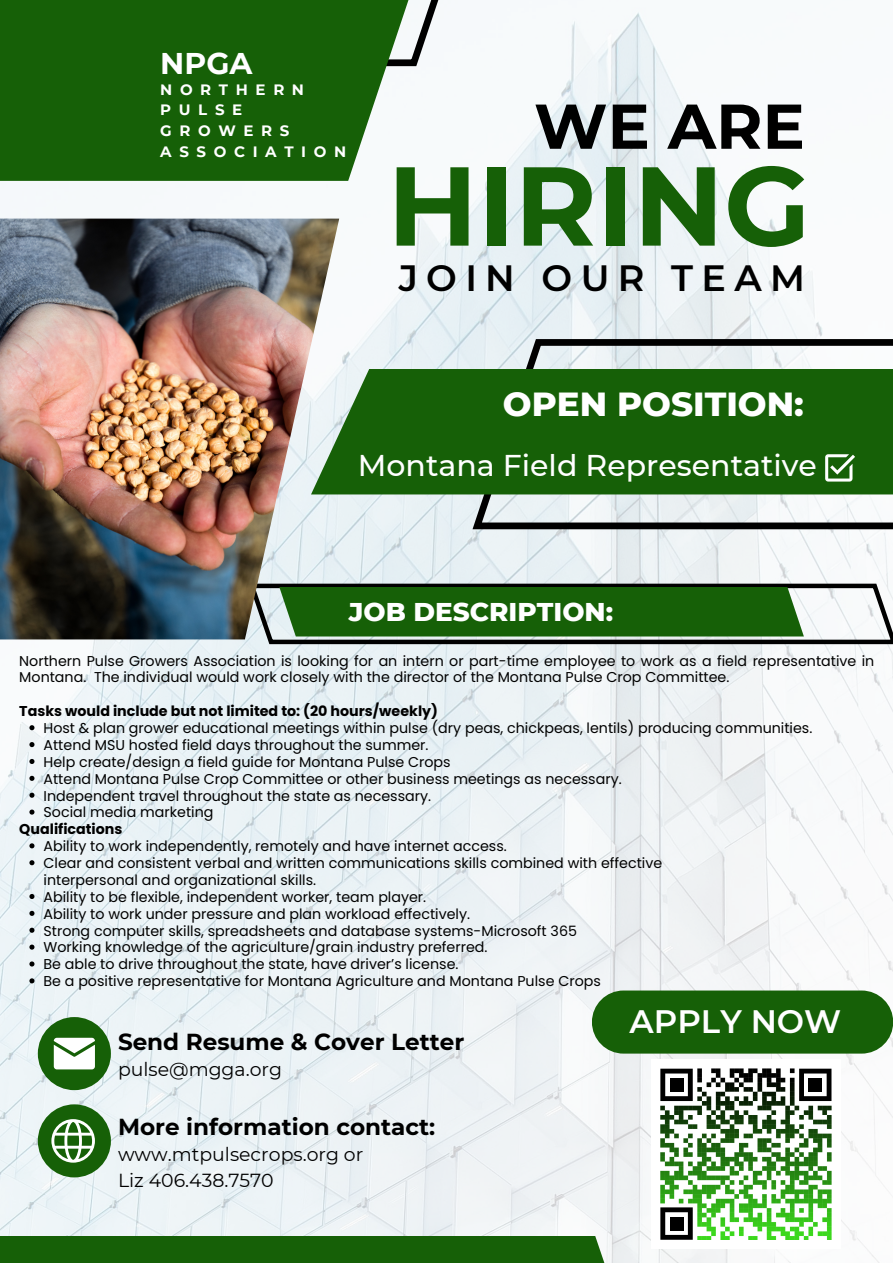
<style>
.page{position:relative;width:893px;height:1263px;background:#fff}
.page>*{position:absolute;margin:0;border:0;box-sizing:border-box;transform-origin:0 0}
.t1{font:700 111.9px "Montserrat";color:#166007}
.t2{font:700 63.15px "Montserrat";color:#000}
.t3{font:600 36.53px "Montserrat";letter-spacing:.23em;color:#000}
.t4{font:800 34.05px "Montserrat";color:#fff}
.t5{font:600 32.4px "Montserrat";color:#fffeff}
.t6{font:500 30px "Montserrat";color:#fff}
.t7{font:700 29.92px "Montserrat";color:#fff}
.t8{font:800 26.25px "Montserrat";color:#fff}
.t9{font:700 23.1px "Montserrat";color:#000}
.t10{font:18.9px/26px "Montserrat";color:#000}
.t11{font:700 15px/20.9px "Montserrat";letter-spacing:.51em;color:#fff}
.t12{font:14.25px/16.9px "Poppins";color:#000}
.t13{font:700 14.25px "Poppins";color:#000}
</style>
<div class="page">
<img style="left:0;top:12px;width:893px;height:1251px">
<svg style="left:415px;top:0;width:65px;height:66px"></svg>
<div style="left:0;top:0;width:415px;height:181px;background:#166007"></div>
<svg style="left:472px;top:339px;width:421px;height:190px"></svg>
<div style="left:339px;top:368px;width:554px;height:126px;background:#166007"></div>
<svg style="left:825px;top:454px;width:30px;height:28px"></svg>
<svg style="left:249px;top:584px;width:644px;height:60px;background:#3c6f33"></svg>
<div style="left:38px;top:1017px;width:73px;height:73px;background:#166007;border-radius:50%"></div>
<svg style="left:54px;top:1038px;width:41px;height:31px"></svg>
<div style="left:38px;top:1104px;width:73px;height:73px;background:#166007;border-radius:50%"></div>
<svg style="left:51px;top:1119px;width:44px;height:43px"></svg>
<div style="left:592px;top:990px;width:301px;height:63px;background:#166007;border-radius:32px"></div>
<img style="left:0;top:219px;width:339px;height:420px">
<div style="left:0;top:1236px;width:615px;height:27px;background:#166007"></div>
<div style="left:651px;top:1059px;width:189px;height:190px;background:#fff"></div>
<svg style="left:660px;top:1069px;width:171px;height:171px"></svg>
<svg style="left:660px;top:1069px;width:33px;height:32px"></svg>
<svg style="left:799px;top:1069px;width:32px;height:32px"></svg>
<svg style="left:660px;top:1207px;width:33px;height:33px"></svg>
<div style="left:669px;top:1078px;width:14px;height:14px;background:#000"></div>
<div style="left:808px;top:1078px;width:14px;height:14px;background:#000"></div>
<div style="left:669px;top:1216px;width:14px;height:14px;background:#000"></div>
<svg style="left:29px;top:725px;width:5px;height:5px"></svg>
<svg style="left:29px;top:742px;width:5px;height:5px"></svg>
<svg style="left:29px;top:759px;width:5px;height:5px"></svg>
<svg style="left:29px;top:776px;width:5px;height:5px"></svg>
<svg style="left:29px;top:793px;width:5px;height:5px"></svg>
<svg style="left:29px;top:809px;width:5px;height:6px"></svg>
<svg style="left:29px;top:843px;width:5px;height:5px"></svg>
<svg style="left:29px;top:860px;width:5px;height:5px"></svg>
<svg style="left:29px;top:894px;width:5px;height:5px"></svg>
<svg style="left:29px;top:911px;width:5px;height:5px"></svg>
<svg style="left:29px;top:928px;width:5px;height:5px"></svg>
<svg style="left:29px;top:944px;width:5px;height:6px"></svg>
<svg style="left:29px;top:961px;width:5px;height:5px"></svg>
<svg style="left:29px;top:978px;width:5px;height:5px"></svg>
<p class="t7" style="left:160px;top:45px;width:94px">NPGA</p>
<p class="t11" style="left:160px;top:79px;width:145px">NORTHERN<br>PULSE<br>GROWERS</p>
<h2 class="t11" style="left:160px;top:141px;width:187px">ASSOCIATION</h2>
<h1 class="t2" style="left:534px;top:88px;width:272px">WE ARE</h1>
<p class="t1" style="left:387px;top:137px;width:424px">HIRING</p>
<h3 class="t3" style="left:399px;top:256px;width:408px">JOIN OUR TEAM</h3>
<h3 class="t4" style="left:503px;top:383px;width:302px">OPEN POSITION:</h3>
<p class="t6" style="left:358px;top:447px;width:460px">Montana Field Representative</p>
<p class="t8" style="left:349px;top:595px;width:266px">JOB DESCRIPTION:</p>
<h6 class="t12" style="left:19px;top:652px;width:856px">Northern Pulse Growers Association is looking for an intern or part-time employee to work as a field representative in<br>Montana. The individual would work closely with the director of the Montana Pulse Crop Committee.</h6>
<p class="t13" style="left:19px;top:701px;width:420px">Tasks would include but not limited to: (20 hours/weekly)</p>
<p class="t12" style="left:44px;top:720px;width:770px">Host &amp; plan grower educational meetings within pulse (dry peas, chickpeas, lentils) producing communities.</p>
<p class="t12" style="left:44px;top:736px;width:386px">Attend MSU hosted field days throughout the summer.</p>
<p class="t12" style="left:44px;top:753px;width:408px">Help create/design a field guide for Montana Pulse Crops</p>
<p class="t12" style="left:44px;top:770px;width:579px">Attend Montana Pulse Crop Committee or other business meetings as necessary.</p>
<p class="t12" style="left:44px;top:787px;width:389px">Independent travel throughout the state as necessary.</p>
<p class="t12" style="left:44px;top:804px;width:171px">Social media marketing</p>
<p class="t13" style="left:19px;top:819px;width:105px">Qualifications</p>
<p class="t12" style="left:44px;top:838px;width:465px">Ability to work independently, remotely and have internet access.</p>
<p class="t12" style="left:44px;top:855px;width:620px">Clear and consistent verbal and written communications skills combined with effective interpersonal and organizational skills.</p>
<p class="t12" style="left:44px;top:888px;width:384px">Ability to be flexible, independent worker, team player.</p>
<p class="t12" style="left:44px;top:905px;width:428px">Ability to work under pressure and plan workload effectively.</p>
<p class="t12" style="left:44px;top:922px;width:535px">Strong computer skills, spreadsheets and database systems-Microsoft 365</p>
<p class="t12" style="left:44px;top:939px;width:445px">Working knowledge of the agriculture/grain industry preferred.</p>
<p class="t12" style="left:44px;top:956px;width:416px">Be able to drive throughout the state, have driver’s license.</p>
<p class="t12" style="left:44px;top:973px;width:559px">Be a positive representative for Montana Agriculture and Montana Pulse Crops</p>
<p class="t9" style="left:118px;top:1027px;width:348px">Send Resume &amp; Cover Letter</p>
<p class="t10" style="left:118px;top:1056px;width:166px">pulse@mgga.org</p>
<p class="t9" style="left:118px;top:1113px;width:319px">More information contact:</p>
<p class="t10" style="left:118px;top:1141px;width:247px">www.mtpulsecrops.org or<br>Liz 406.438.7570</p>
<h4 class="t5" style="left:629px;top:1002px;width:213px">APPLY NOW</h4>
</div>
